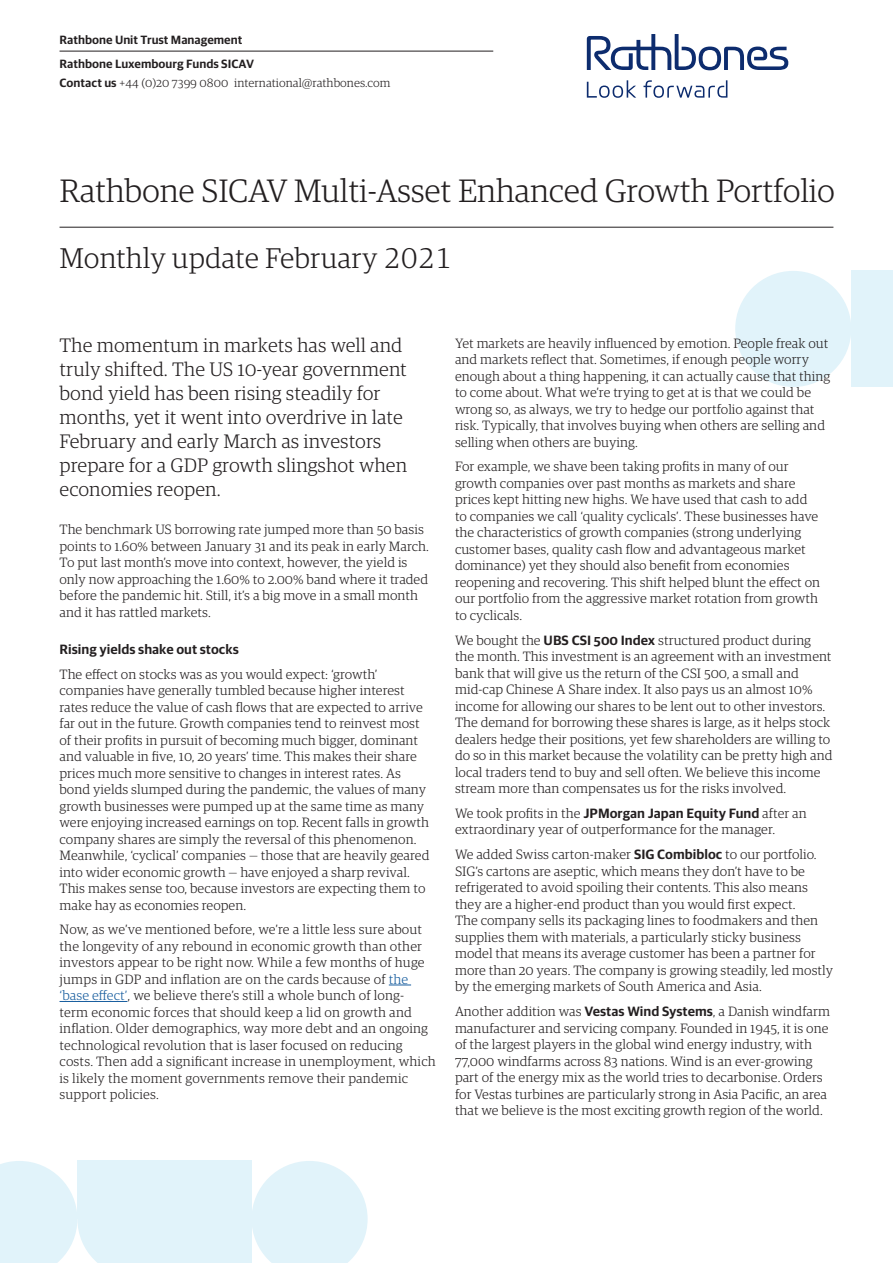
<style>
.page{position:relative;width:893px;height:1263px;background:#fff}
.page>*{position:absolute;margin:0;border:0;box-sizing:border-box;transform-origin:0 0}
.t1{font:300 32.4px "Guardian RTB Egyp";letter-spacing:-.01em;color:#231f20}
.t2{font:300 28.5px "Guardian RTB Egyp";color:#231f20}
.Intro_Para{font:300 19.5px/24px "Guardian RTB Egyp";color:#231f20}
.Body_text_9_11{font:300 13.5px/16.5px "Guardian RTB Egyp";color:#231f20}
.Body_text_headings_B{font:600 13.5px "Guardian RTB Sans";color:#231f20}
.t3{font:600 12px "Guardian RTB Sans";color:#231f20}
.t4{font:300 12px "Guardian RTB Egyp";color:#231f20}
.s1{font-family:"Guardian RTB Sans";font-weight:600}
.s2{color:#175d9e}
</style>
<div class="page">
<div style="left:735px;top:271px;width:116px;height:116px;background:#e1f3fa;border-radius:50%"></div>
<div style="left:851px;top:271px;width:42px;height:116px;background:#e1f3fa"></div>
<svg style="left:587px;top:34px;width:201px;height:64px"></svg>
<hr style="left:60px;top:227px;width:773px;height:1px;background:#231f20">
<svg style="left:252px;top:1161px;width:116px;height:102px"></svg>
<svg style="left:0;top:1161px;width:135px;height:102px;background:#e3f4fa"></svg>
<div style="left:135px;top:1161px;width:117px;height:102px;background:#e1f3fa"></div>
<svg style="left:389px;top:985px;width:22px;height:1px"></svg>
<hr style="left:60px;top:1001px;width:67px;height:1px;background:#175d9e">
<hr style="left:60px;top:51px;width:433px;height:1px;background:#231f20">
<p class="t3" style="left:60px;top:31px;width:184px">Rathbone Unit Trust Management</p>
<p class="t3" style="left:60px;top:55px;width:196px">Rathbone Luxembourg Funds SICAV</p>
<p class="t4" style="left:60px;top:75px;width:332px"><span class="s1">Contact us</span> +44 (0)20 7399 0800 international@rathbones.com</p>
<p class="t1" style="left:60px;top:169px;width:777px">Rathbone SICAV Multi-Asset Enhanced Growth Portfolio</p>
<p class="t2" style="left:60px;top:239px;width:394px">Monthly update February 2021</p>
<p class="Intro_Para" style="left:60px;top:333px;width:349px">The momentum in markets has well and truly shifted. The US 10-year government bond yield has been rising steadily for months, yet it went into overdrive in late February and early March as investors prepare for a GDP growth slingshot when economies reopen.</p>
<p class="Body_text_9_11" style="left:60px;top:520px;width:371px">The benchmark US borrowing rate jumped more than 50 basis points to 1.60% between January 31 and its peak in early March.<br>To put last month’s move into context, however, the yield is only now approaching the 1.60% to 2.00% band where it traded before the pandemic hit. Still, it’s a big move in a small month and it has rattled markets.</p>
<p class="Body_text_headings_B" style="left:60px;top:639px;width:181px">Rising yields shake out stocks</p>
<p class="Body_text_9_11" style="left:60px;top:665px;width:371px">The effect on stocks was as you would expect: ‘growth’ companies have generally tumbled because higher interest rates reduce the value of cash flows that are expected to arrive far out in the future. Growth companies tend to reinvest most of their profits in pursuit of becoming much bigger, dominant and valuable in five, 10, 20 years’ time. This makes their share prices much more sensitive to changes in interest rates. As bond yields slumped during the pandemic, the values of many growth businesses were pumped up at the same time as many were enjoying increased earnings on top. Recent falls in growth company shares are simply the reversal of this phenomenon.<br>Meanwhile, ‘cyclical’ companies — those that are heavily geared into wider economic growth — have enjoyed a sharp revival.<br>This makes sense too, because investors are expecting them to make hay as economies reopen.</p>
<p class="Body_text_9_11" style="left:60px;top:921px;width:378px">Now, as we’ve mentioned before, we’re a little less sure about the longevity of any rebound in economic growth than other investors appear to be right now. While a few months of huge jumps in GDP and inflation are on the cards because of <span class="s2">the ‘base effect’</span>, we believe there’s still a whole bunch of long&shy;term economic forces that should keep a lid on growth and inflation. Older demographics, way more debt and an ongoing technological revolution that is laser focused on reducing costs. Then add a significant increase in unemployment, which is likely the moment governments remove their pandemic support policies.</p>
<p class="Body_text_9_11" style="left:455px;top:334px;width:377px">Yet markets are heavily influenced by emotion. People freak out and markets reflect that. Sometimes, if enough people worry enough about a thing happening, it can actually cause that thing to come about. What we’re trying to get at is that we could be wrong so, as always, we try to hedge our portfolio against that risk. Typically, that involves buying when others are selling and selling when others are buying.</p>
<p class="Body_text_9_11" style="left:455px;top:458px;width:367px">For example, we shave been taking profits in many of our growth companies over past months as markets and share prices kept hitting new highs. We have used that cash to add to companies we call ‘quality cyclicals’. These businesses have the characteristics of growth companies (strong underlying customer bases, quality cash flow and advantageous market dominance) yet they should also benefit from economies reopening and recovering. This shift helped blunt the effect on our portfolio from the aggressive market rotation from growth to cyclicals.</p>
<p class="Body_text_9_11" style="left:455px;top:631px;width:379px">We bought the <span class="s1">UBS CSI 500 Index</span> structured product during the month. This investment is an agreement with an investment bank that will give us the return of the CSI 500, a small and mid-cap Chinese A Share index. It also pays us an almost 10% income for allowing our shares to be lent out to other investors.<br>The demand for borrowing these shares is large, as it helps stock dealers hedge their positions, yet few shareholders are willing to do so in this market because the volatility can be pretty high and local traders tend to buy and sell often. We believe this income stream more than compensates us for the risks involved.</p>
<p class="Body_text_9_11" style="left:455px;top:804px;width:353px">We took profits in the <span class="s1">JPMorgan Japan Equity Fund</span> after an extraordinary year of outperformance for the manager.</p>
<p class="Body_text_9_11" style="left:455px;top:845px;width:380px">We added Swiss carton-maker <span class="s1">SIG Combibloc</span> to our portfolio.<br>SIG’s cartons are aseptic, which means they don’t have to be refrigerated to avoid spoiling their contents. This also means they are a higher-end product than you would first expect.<br>The company sells its packaging lines to foodmakers and then supplies them with materials, a particularly sticky business model that means its average customer has been a partner for more than 20 years. The company is growing steadily, led mostly by the emerging markets of South America and Asia.</p>
<p class="Body_text_9_11" style="left:455px;top:1002px;width:377px">Another addition was <span class="s1">Vestas Wind Systems</span>, a Danish windfarm manufacturer and servicing company. Founded in 1945, it is one of the largest players in the global wind energy industry, with 77,000 windfarms across 83 nations. Wind is an ever-growing part of the energy mix as the world tries to decarbonise. Orders for Vestas turbines are particularly strong in Asia Pacific, an area that we believe is the most exciting growth region of the world.</p>
</div>
